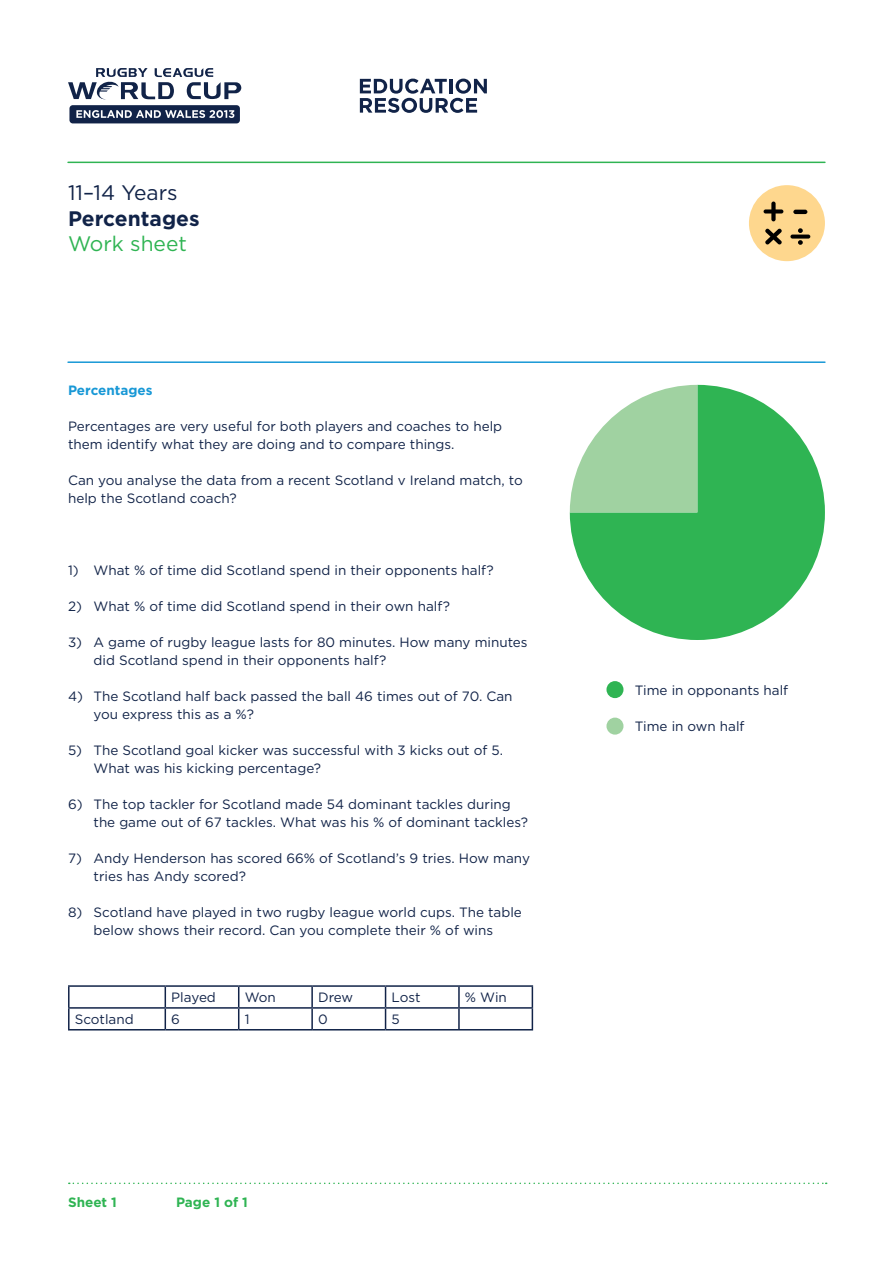
<style>
.page{position:relative;width:893px;height:1263px;background:#fff}
.page>*{position:absolute;margin:0;border:0;box-sizing:border-box;transform-origin:0 0}
.t1{font:700 21px "Gotham";color:#112348}
.t2{font:21px "Gotham";color:#112348}
.t3{font:21px "Gotham";color:#2fb453}
.t4{font:13.5px/18px "Gotham";color:#112348}
.t5{font:700 13.5px "Gotham";color:#2fb453}
.t6{font:700 13.5px "Gotham";color:#1898d6}
</style>
<div class="page">
<svg style="left:68px;top:68px;width:173px;height:55px"></svg>
<svg style="left:360px;top:79px;width:127px;height:34px"></svg>
<hr style="left:68px;top:162px;width:757px;height:1px;background:#2fb453">
<svg style="left:69px;top:1182px;width:758px;height:2px"></svg>
<hr style="left:68px;top:361px;width:757px;height:2px;background:#1898d6">
<hr style="left:68px;top:985px;width:97px;height:2px;background:#112348">
<hr style="left:68px;top:987px;width:2px;height:20px;background:#112348">
<hr style="left:165px;top:985px;width:74px;height:2px;background:#112348">
<hr style="left:239px;top:985px;width:73px;height:2px;background:#112348">
<hr style="left:312px;top:985px;width:74px;height:2px;background:#112348">
<hr style="left:311px;top:987px;width:2px;height:20px;background:#112348">
<hr style="left:386px;top:985px;width:73px;height:2px;background:#112348">
<hr style="left:459px;top:985px;width:74px;height:2px;background:#112348">
<hr style="left:458px;top:987px;width:2px;height:20px;background:#112348">
<hr style="left:68px;top:1007px;width:97px;height:2px;background:#112348">
<hr style="left:68px;top:1009px;width:2px;height:20px;background:#112348">
<hr style="left:165px;top:1007px;width:74px;height:2px;background:#112348">
<svg style="left:165px;top:987px;width:1px;height:42px"></svg>
<hr style="left:239px;top:1007px;width:73px;height:2px;background:#112348">
<svg style="left:238px;top:987px;width:1px;height:42px"></svg>
<hr style="left:312px;top:1007px;width:74px;height:2px;background:#112348">
<hr style="left:311px;top:1009px;width:2px;height:20px;background:#112348">
<hr style="left:386px;top:1007px;width:73px;height:2px;background:#112348">
<svg style="left:385px;top:987px;width:1px;height:42px"></svg>
<hr style="left:459px;top:1007px;width:74px;height:2px;background:#112348">
<hr style="left:458px;top:1009px;width:2px;height:20px;background:#112348">
<svg style="left:532px;top:987px;width:1px;height:42px"></svg>
<hr style="left:68px;top:1029px;width:97px;height:1px;background:#112348">
<hr style="left:165px;top:1029px;width:74px;height:1px;background:#112348">
<hr style="left:239px;top:1029px;width:73px;height:1px;background:#112348">
<hr style="left:312px;top:1029px;width:74px;height:1px;background:#112348">
<hr style="left:386px;top:1029px;width:73px;height:1px;background:#112348">
<hr style="left:459px;top:1029px;width:74px;height:1px;background:#112348">
<svg style="left:570px;top:385px;width:255px;height:255px;fill:#2fb453"></svg>
<div style="left:606px;top:681px;width:17px;height:17px;background:#2fb453;border-radius:50%"></div>
<svg style="left:570px;top:385px;width:127px;height:127px"></svg>
<div style="left:606px;top:718px;width:17px;height:17px;background:#a0d2a1;border-radius:50%"></div>
<div style="left:749px;top:185px;width:76px;height:76px;background:#fed78e;border-radius:50%"></div>
<svg style="left:763px;top:202px;width:20px;height:19px"></svg>
<hr style="left:793px;top:210px;width:14px;height:4px;background:#000;border-radius:2px">
<svg style="left:765px;top:229px;width:17px;height:15px"></svg>
<svg style="left:790px;top:228px;width:20px;height:17px"></svg>
<p class="t2" style="left:68px;top:181px;width:111px">11–14 Years</p>
<p class="t1" style="left:68px;top:206px;width:133px">Percentages</p>
<p class="t3" style="left:68px;top:232px;width:120px">Work sheet</p>
<p class="t6" style="left:68px;top:382px;width:86px">Percentages</p>
<p class="t4" style="left:68px;top:417px;width:436px">Percentages are very useful for both players and coaches to help them identify what they are doing and to compare things.</p>
<p class="t4" style="left:68px;top:471px;width:456px">Can you analyse the data from a recent Scotland v Ireland match, to help the Scotland coach?</p>
<p class="t4" style="left:68px;top:561px;width:427px">1) What % of time did Scotland spend in their opponents half?</p>
<p class="t4" style="left:68px;top:597px;width:383px">2) What % of time did Scotland spend in their own half?</p>
<p class="t4" style="left:94px;top:633px;width:436px;text-indent:-26px">3) A game of rugby league lasts for 80 minutes. How many minutes did Scotland spend in their opponents half?</p>
<p class="t4" style="left:94px;top:687px;width:421px;text-indent:-26px">4) The Scotland half back passed the ball 46 times out of 70. Can you express this as a %?</p>
<p class="t4" style="left:94px;top:741px;width:411px;text-indent:-26px">5) The Scotland goal kicker was successful with 3 kicks out of 5.<br>What was his kicking percentage?</p>
<p class="t4" style="left:94px;top:795px;width:436px;text-indent:-26px">6) The top tackler for Scotland made 54 dominant tackles during the game out of 67 tackles. What was his % of dominant tackles?</p>
<p class="t4" style="left:94px;top:849px;width:438px;text-indent:-26px">7) Andy Henderson has scored 66% of Scotland’s 9 tries. How many tries has Andy scored?</p>
<p class="t4" style="left:68px;top:903px;width:455px;text-align:center">8) Scotland have played in two rugby league world cups. The table below shows their record. Can you complete their % of wins</p>
<p class="t4" style="left:171px;top:988px;width:46px">Played</p>
<p class="t4" style="left:245px;top:988px;width:33px">Won</p>
<p class="t4" style="left:318px;top:988px;width:37px">Drew</p>
<p class="t4" style="left:392px;top:988px;width:30px">Lost</p>
<p class="t4" style="left:465px;top:988px;width:43px">% Win</p>
<p class="t4" style="left:75px;top:1010px;width:60px">Scotland</p>
<p class="t4" style="left:171px;top:1010px;width:10px">6</p>
<p class="t4" style="left:245px;top:1010px;width:6px">1</p>
<p class="t4" style="left:318px;top:1010px;width:11px">0</p>
<p class="t4" style="left:392px;top:1010px;width:10px">5</p>
<p class="t5" style="left:68px;top:1195px;width:50px">Sheet 1</p>
<p class="t5" style="left:176px;top:1195px;width:73px">Page 1 of 1</p>
<p class="t4" style="left:635px;top:680px;width:155px">Time in opponants half</p>
<p class="t4" style="left:635px;top:716px;width:111px">Time in own half</p>
</div>
